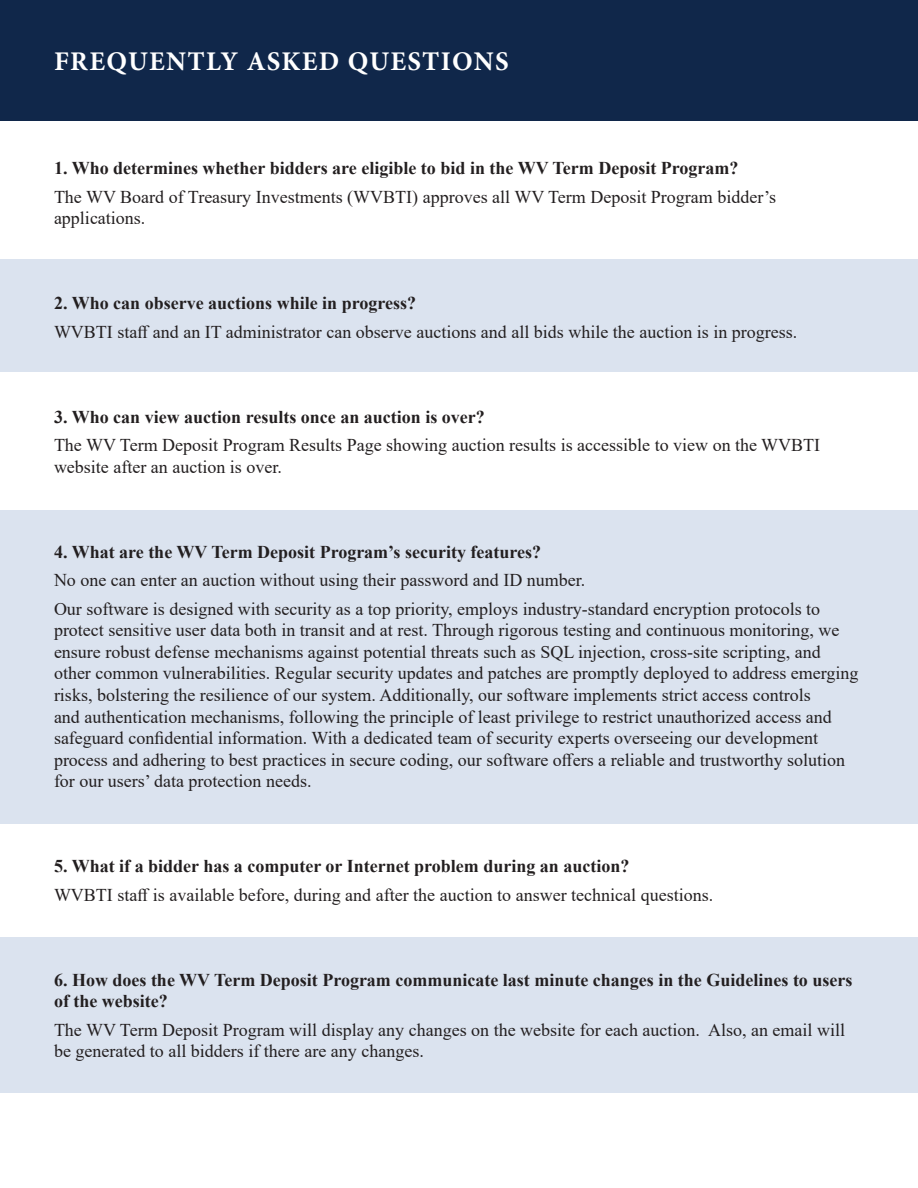
<style>
.page{position:relative;width:918px;height:1188px;background:#fff}
.page>*{position:absolute;margin:0;border:0;box-sizing:border-box;transform-origin:0 0}
.t1{font:700 27px "Minion Pro";letter-spacing:.05em;color:#fff}
.t2{font:18px/21.6px "Times New Roman";color:#231f20}
.t3{font:700 18px/21.6px "Times New Roman";color:#231f20}
</style>
<div class="page">
<div style="left:0;top:0;width:918px;height:121px;background:#10274a"></div>
<div style="left:0;top:259px;width:918px;height:113px;background:#dbe3ef"></div>
<div style="left:0;top:510px;width:918px;height:314px;background:#dbe3ef"></div>
<div style="left:0;top:937px;width:918px;height:156px;background:#dbe3ef"></div>
<h1 class="t1" style="left:54px;top:43px;width:456px">FREQUENTLY ASKED QUESTIONS</h1>
<p class="t3" style="left:54px;top:157px;width:686px">1. Who determines whether bidders are eligible to bid in the WV Term Deposit Program?</p>
<p class="t2" style="left:54px;top:185px;width:724px">The WV Board of Treasury Investments (WVBTI) approves all WV Term Deposit Program bidder’s applications.</p>
<p class="t3" style="left:54px;top:292px;width:364px">2. Who can observe auctions while in progress?</p>
<p class="t2" style="left:54px;top:320px;width:745px">WVBTI staff and an IT administrator can observe auctions and all bids while the auction is in progress.</p>
<p class="t3" style="left:54px;top:406px;width:432px">3. Who can view auction results once an auction is over?</p>
<p class="t2" style="left:54px;top:434px;width:768px">The WV Term Deposit Program Results Page showing auction results is accessible to view on the WVBTI website after an auction is over.</p>
<p class="t3" style="left:54px;top:541px;width:489px">4. What are the WV Term Deposit Program’s security features?</p>
<p class="t2" style="left:54px;top:569px;width:533px">No one can enter an auction without using their password and ID number.</p>
<p class="t2" style="left:54px;top:597px;width:806px">Our software is designed with security as a top priority, employs industry-standard encryption protocols to protect sensitive user data both in transit and at rest. Through rigorous testing and continuous monitoring, we ensure robust defense mechanisms against potential threats such as SQL injection, cross-site scripting, and other common vulnerabilities. Regular security updates and patches are promptly deployed to address emerging risks, bolstering the resilience of our system. Additionally, our software implements strict access controls<br>and authentication mechanisms, following the principle of least privilege to restrict unauthorized access and safeguard confidential information. With a dedicated team of security experts overseeing our development process and adhering to best practices in secure coding, our software offers a reliable and trustworthy solution for our users’ data protection needs.</p>
<p class="t3" style="left:54px;top:855px;width:577px">5. What if a bidder has a computer or Internet problem during an auction?</p>
<p class="t2" style="left:54px;top:883px;width:661px">WVBTI staff is available before, during and after the auction to answer technical questions.</p>
<p class="t3" style="left:54px;top:968px;width:800px">6. How does the WV Term Deposit Program communicate last minute changes in the Guidelines to users of the website?</p>
<p class="t2" style="left:54px;top:1018px;width:793px">The WV Term Deposit Program will display any changes on the website for each auction. Also, an email will be generated to all bidders if there are any changes.</p>
</div>
